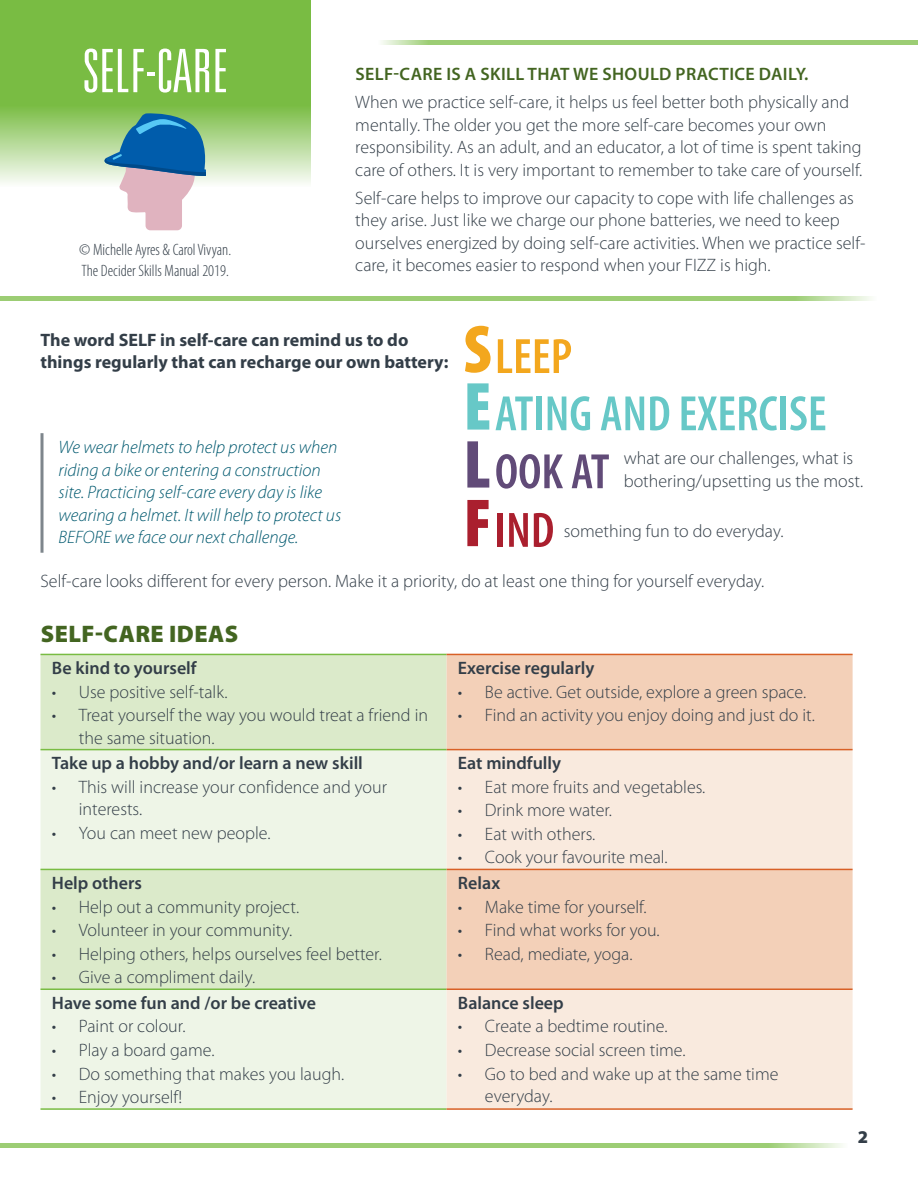
<style>
.page{position:relative;width:918px;height:1188px;background:#fff}
.page>*{position:absolute;margin:0;border:0;box-sizing:border-box;transform-origin:0 0}
.t1{font:900 condensed 68.55px "Myriad Pro";color:#f3a71e}
.t2{font:900 condensed 68.55px "Myriad Pro";color:#67c8c7}
.t3{font:900 condensed 68.55px "Myriad Pro";color:#614b78}
.t4{font:900 condensed 68.55px "Myriad Pro";color:#aa1f2e}
.t5{font:300 ultra-condensed 60px "Univers LT Std";color:#fff}
.t6{font:600 condensed 50.1px "Myriad Pro";color:#67c8c7}
.t7{font:600 condensed 50.1px "Myriad Pro";color:#614b78}
.t8{font:600 condensed 50.1px "Myriad Pro";color:#f3a71e}
.t9{font:600 condensed 50.1px "Myriad Pro";color:#aa1f2e}
.t10{font:900 24px "Myriad Pro";letter-spacing:.02em;color:#436521}
.t11{font:300 18px/22.5px "Myriad Pro";color:#333e48}
.t12{font:italic 300 18px/22.5px "Myriad Pro";color:#00596f}
.t13{font:600 18px "Myriad Pro";color:#333e48}
.t14{font:700 18px/22.5px "Myriad Pro";color:#333e48}
.t15{font:600 18px "Myriad Pro";letter-spacing:.02em;color:#436521}
.t16{font:900 18px "Myriad Pro";color:#333e48}
.t17{font:300 condensed 16.5px/20.9px "Myriad Pro";color:#333e48}
</style>
<div class="page">
<svg style="left:0;top:0;width:310px;height:183px;background:#8dc55f"></svg>
<div style="left:41px;top:655px;width:406px;height:94px;background:#dbeaca"></div>
<div style="left:447px;top:655px;width:406px;height:94px;background:#f3d0b8"></div>
<svg style="left:41px;top:750px;width:406px;height:358px;background:#e7f1dc"></svg>
<svg style="left:447px;top:750px;width:406px;height:358px;background:#f6e1d0"></svg>
<hr style="left:41px;top:654px;width:406px;height:1px;background:#79bc43">
<hr style="left:41px;top:1108px;width:406px;height:2px;background:#79bc43">
<hr style="left:447px;top:654px;width:406px;height:1px;background:#d86026">
<hr style="left:447px;top:749px;width:406px;height:1px;background:#d86026">
<hr style="left:447px;top:869px;width:406px;height:1px;background:#d86026">
<hr style="left:41px;top:988px;width:406px;height:2px;background:#79bc43">
<hr style="left:447px;top:988px;width:406px;height:2px;background:#d86026">
<hr style="left:447px;top:1108px;width:406px;height:2px;background:#d86026">
<hr style="left:41px;top:749px;width:406px;height:1px;background:#79bc43">
<hr style="left:41px;top:869px;width:406px;height:1px;background:#79bc43">
<svg style="left:381px;top:40px;width:537px;height:5px;background:#a0cf79"></svg>
<svg style="left:0;top:296px;width:871px;height:5px;background:#9fcf79"></svg>
<svg style="left:0;top:1143px;width:843px;height:5px;background:#a0cf79"></svg>
<hr style="left:41px;top:433px;width:3px;height:120px;background:#7e868c">
<svg style="left:102px;top:113px;width:108px;height:117px"></svg>
<h2 class="t5" style="left:83px;top:40px;width:147px">SELF-CARE</h2>
<p class="t17" style="left:79px;top:239px;width:153px">© Michelle Ayres &amp; Carol Vivyan.<br>The Decider Skills Manual 2019.</p>
<p class="t15" style="left:355px;top:63px;width:455px">SELF-CARE IS A SKILL THAT WE SHOULD PRACTICE DAILY.</p>
<p class="t11" style="left:355px;top:91px;width:509px">When we practice self-care, it helps us feel better both physically and mentally. The older you get the more self-care becomes your own responsibility. As an adult, and an educator, a lot of time is spent taking care of others. It is very important to remember to take care of yourself.</p>
<p class="t11" style="left:355px;top:186px;width:512px">Self-care helps to improve our capacity to cope with life challenges as they arise. Just like we charge our phone batteries, we need to keep ourselves energized by doing self-care activities. When we practice self&shy;care, it becomes easier to respond when your FIZZ is high.</p>
<p class="t14" style="left:41px;top:328px;width:409px">The word SELF in self-care can remind us to do things regularly that can recharge our own battery:</p>
<p class="t12" style="left:59px;top:436px;width:284px">We wear helmets to help protect us when riding a bike or entering a construction site. Practicing self-care every day is like wearing a helmet. It will help to protect us BEFORE we face our next challenge.</p>
<h1 class="t1" style="left:464px;top:306px;width:30px">S</h1>
<h1 class="t2" style="left:464px;top:363px;width:30px">E</h1>
<h1 class="t3" style="left:464px;top:421px;width:29px">L</h1>
<h1 class="t4" style="left:464px;top:479px;width:30px">F</h1>
<h3 class="t8" style="left:495px;top:326px;width:79px">LEEP</h3>
<h3 class="t6" style="left:495px;top:383px;width:333px">ATING AND EXERCISE</h3>
<h3 class="t7" style="left:495px;top:441px;width:116px">OOK AT</h3>
<h3 class="t9" style="left:495px;top:499px;width:61px">IND</h3>
<p class="t11" style="left:624px;top:447px;width:241px">what are our challenges, what is bothering/upsetting us the most.</p>
<p class="t11" style="left:564px;top:519px;width:221px">something fun to do everyday.</p>
<p class="t11" style="left:41px;top:570px;width:725px">Self-care looks different for every person. Make it a priority, do at least one thing for yourself everyday.</p>
<h3 class="t10" style="left:41px;top:618px;width:199px">SELF-CARE IDEAS</h3>
<p class="t13" style="left:52px;top:656px;width:146px">Be kind to yourself</p>
<p class="t11" style="left:52px;top:680px;width:177px">• Use positive self-talk.</p>
<p class="t11" style="left:79px;top:704px;width:351px;text-indent:-27px">• Treat yourself the way you would treat a friend in the same situation.</p>
<p class="t13" style="left:52px;top:752px;width:313px">Take up a hobby and/or learn a new skill</p>
<p class="t11" style="left:79px;top:775px;width:310px;text-indent:-27px">• This will increase your confidence and your interests.</p>
<p class="t11" style="left:52px;top:821px;width:220px">• You can meet new people.</p>
<p class="t13" style="left:52px;top:871px;width:92px">Help others</p>
<p class="t11" style="left:52px;top:895px;width:249px">• Help out a community project.</p>
<p class="t11" style="left:52px;top:919px;width:242px">• Volunteer in your community.</p>
<p class="t11" style="left:52px;top:942px;width:331px">• Helping others, helps ourselves feel better.</p>
<p class="t11" style="left:52px;top:966px;width:205px">• Give a compliment daily.</p>
<p class="t13" style="left:52px;top:991px;width:266px">Have some fun and /or be creative</p>
<p class="t11" style="left:52px;top:1015px;width:135px">• Paint or colour.</p>
<p class="t11" style="left:52px;top:1039px;width:164px">• Play a board game.</p>
<p class="t11" style="left:52px;top:1062px;width:294px">• Do something that makes you laugh.</p>
<p class="t11" style="left:52px;top:1086px;width:132px">• Enjoy yourself!</p>
<p class="t13" style="left:458px;top:656px;width:138px">Exercise regularly</p>
<p class="t11" style="left:458px;top:680px;width:350px">• Be active. Get outside, explore a green space.</p>
<p class="t11" style="left:458px;top:704px;width:358px">• Find an activity you enjoy doing and just do it.</p>
<p class="t13" style="left:458px;top:752px;width:105px">Eat mindfully</p>
<p class="t11" style="left:458px;top:775px;width:249px">• Eat more fruits and vegetables.</p>
<p class="t11" style="left:458px;top:799px;width:156px">• Drink more water.</p>
<p class="t11" style="left:458px;top:822px;width:139px">• Eat with others.</p>
<p class="t11" style="left:458px;top:846px;width:211px">• Cook your favourite meal.</p>
<p class="t13" style="left:458px;top:871px;width:44px">Relax</p>
<p class="t11" style="left:458px;top:895px;width:190px">• Make time for yourself.</p>
<p class="t11" style="left:458px;top:919px;width:203px">• Find what works for you.</p>
<p class="t11" style="left:458px;top:942px;width:176px">• Read, mediate, yoga.</p>
<p class="t13" style="left:458px;top:991px;width:107px">Balance sleep</p>
<p class="t11" style="left:458px;top:1015px;width:211px">• Create a bedtime routine.</p>
<p class="t11" style="left:458px;top:1039px;width:229px">• Decrease social screen time.</p>
<p class="t11" style="left:485px;top:1062px;width:295px;text-indent:-27px">• Go to bed and wake up at the same time everyday.</p>
<p class="t16" style="left:858px;top:1125px;width:12px">2</p>
</div>
